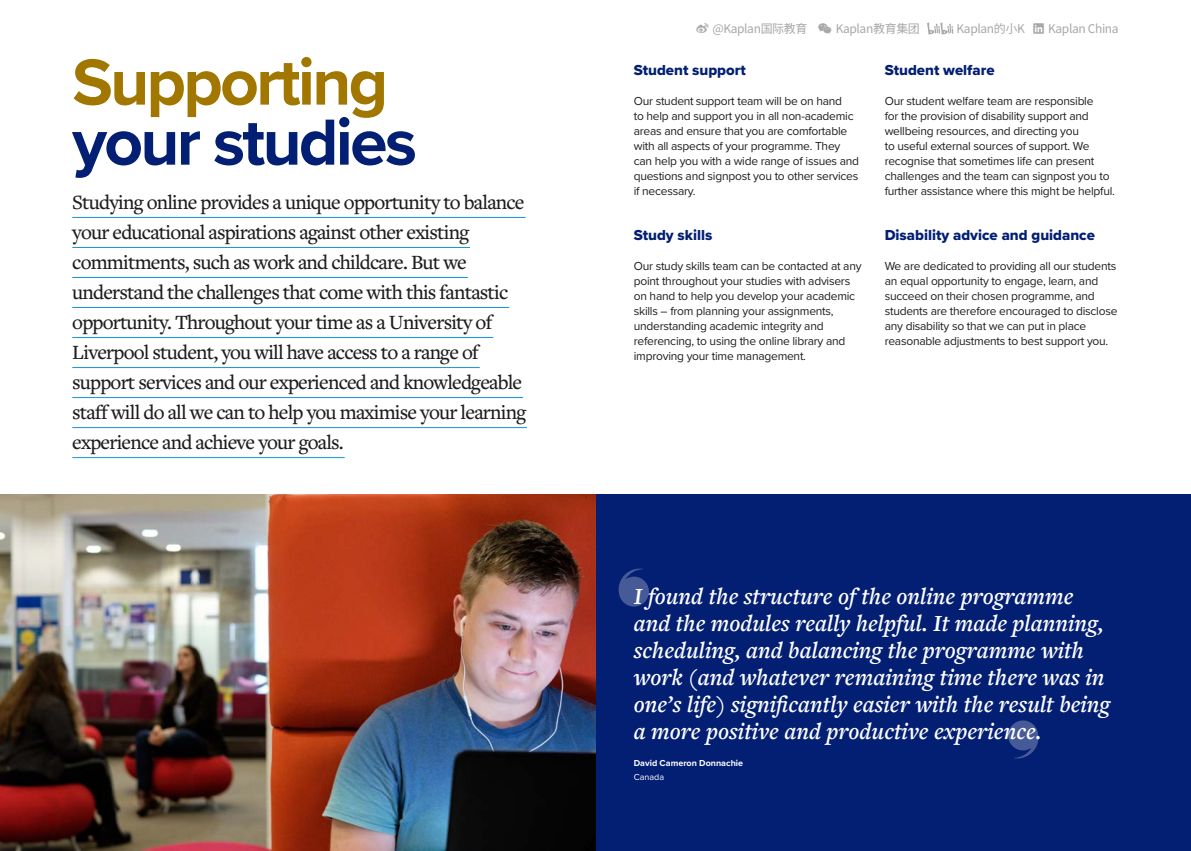
<style>
.page{position:relative;width:1191px;height:851px;background:#fff}
.page>*{position:absolute;margin:0;border:0;box-sizing:border-box;transform-origin:0 0}
.P_H1{font:700 67.5px "Proxima Nova";letter-spacing:-.04em;color:#031f73}
.P_H1-2{font:700 67.5px "Proxima Nova";letter-spacing:-.04em;color:#a17700}
.P__Testimonial{font:italic 600 24px/27px "Freight Text Pro";color:#fff}
.P_h6_blue{font:500 21px "Freight Text Pro";letter-spacing:-.04em;color:#1e1e1e}
.P_H4{font:15px "Proxima Nova Extrabld";color:#031f73}
.P_Body{font:12px/15px "Proxima Nova";letter-spacing:-.02em;color:#1e1e1e}
.t1{font:12px "Source Han Sans CN";letter-spacing:-.03em;color:#a7a7a7}
.P__Notes__Body{font:700 9px "Proxima Nova";color:#fff}
.P__Notes__Body-2{font:9px "Proxima Nova";color:#fff}
</style>
<div class="page">
<div style="left:595px;top:495px;width:596px;height:355px;background:#031f73"></div>
<img style="left:0;top:495px;width:595px;height:355px">
<svg style="left:1008px;top:720px;width:30px;height:38px"></svg>
<svg style="left:618px;top:568px;width:31px;height:38px"></svg>
<hr style="left:72px;top:217px;width:453px;height:1px;background:#1295d8">
<hr style="left:72px;top:247px;width:398px;height:1px;background:#1295d8">
<hr style="left:72px;top:277px;width:396px;height:1px;background:#1295d8">
<hr style="left:72px;top:307px;width:437px;height:1px;background:#1295d8">
<hr style="left:72px;top:337px;width:421px;height:1px;background:#1295d8">
<hr style="left:72px;top:367px;width:408px;height:1px;background:#1295d8">
<hr style="left:72px;top:397px;width:451px;height:1px;background:#1295d8">
<hr style="left:72px;top:427px;width:455px;height:1px;background:#1295d8">
<hr style="left:72px;top:457px;width:273px;height:1px;background:#1295d8">
<svg style="left:927px;top:22px;width:26px;height:12px"></svg>
<h1 class="P_H1-2" style="left:72px;top:32px;width:317px">Supporting</h1>
<h1 class="P_H1" style="left:72px;top:92px;width:346px">your studies</h1>
<h6 class="P_h6_blue" style="left:72px;top:189px;width:454px">Studying online provides a unique opportunity to balance</h6>
<h6 class="P_h6_blue" style="left:72px;top:219px;width:398px">your educational aspirations against other existing</h6>
<h6 class="P_h6_blue" style="left:72px;top:249px;width:396px">commitments, such as work and childcare. But we</h6>
<h6 class="P_h6_blue" style="left:72px;top:279px;width:437px">understand the challenges that come with this fantastic</h6>
<h6 class="P_h6_blue" style="left:72px;top:309px;width:421px">opportunity. Throughout your time as a University of</h6>
<h6 class="P_h6_blue" style="left:72px;top:339px;width:408px">Liverpool student, you will have access to a range of</h6>
<h6 class="P_h6_blue" style="left:72px;top:369px;width:451px">support services and our experienced and knowledgeable</h6>
<h6 class="P_h6_blue" style="left:72px;top:399px;width:455px">staff will do all we can to help you maximise your learning</h6>
<h6 class="P_h6_blue" style="left:72px;top:429px;width:273px">experience and achieve your goals.</h6>
<p class="t1" style="left:696px;top:22px;width:225px">□ @Kaplan国际教育 ■ Kaplan教育集团</p>
<p class="t1" style="left:956px;top:22px;width:164px">Kaplan的小K ●■■ Kaplan China</p>
<h4 class="P_H4" style="left:634px;top:58px;width:114px">Student support</h4>
<p class="P_Body" style="left:634px;top:93px;width:227px">Our student support team will be on hand<br>to help and support you in all non-academic areas and ensure that you are comfortable with all aspects of your programme. They can help you with a wide range of issues and questions and signpost you to other services if necessary.</p>
<h4 class="P_H4" style="left:634px;top:223px;width:80px">Study skills</h4>
<p class="P_Body" style="left:634px;top:258px;width:229px">Our study skills team can be contacted at any point throughout your studies with advisers on hand to help you develop your academic skills – from planning your assignments, understanding academic integrity and referencing, to using the online library and improving your time management.</p>
<h4 class="P_H4" style="left:884px;top:58px;width:111px">Student welfare</h4>
<p class="P_Body" style="left:884px;top:93px;width:232px">Our student welfare team are responsible<br>for the provision of disability support and wellbeing resources, and directing you<br>to useful external sources of support. We recognise that sometimes life can present challenges and the team can signpost you to further assistance where this might be helpful.</p>
<h4 class="P_H4" style="left:884px;top:223px;width:212px">Disability advice and guidance</h4>
<p class="P_Body" style="left:884px;top:258px;width:234px">We are dedicated to providing all our students an equal opportunity to engage, learn, and succeed on their chosen programme, and students are therefore encouraged to disclose any disability so that we can put in place reasonable adjustments to best support you.</p>
<p class="P__Testimonial" style="left:634px;top:582px;width:478px">I found the structure of the online programme and the modules really helpful. It made planning, scheduling, and balancing the programme with work (and whatever remaining time there was in one’s life) significantly easier with the result being a more positive and productive experience.</p>
<p class="P__Notes__Body" style="left:634px;top:755px;width:111px">David Cameron Donnachie</p>
<p class="P__Notes__Body-2" style="left:634px;top:770px;width:32px">Canada</p>
</div>
